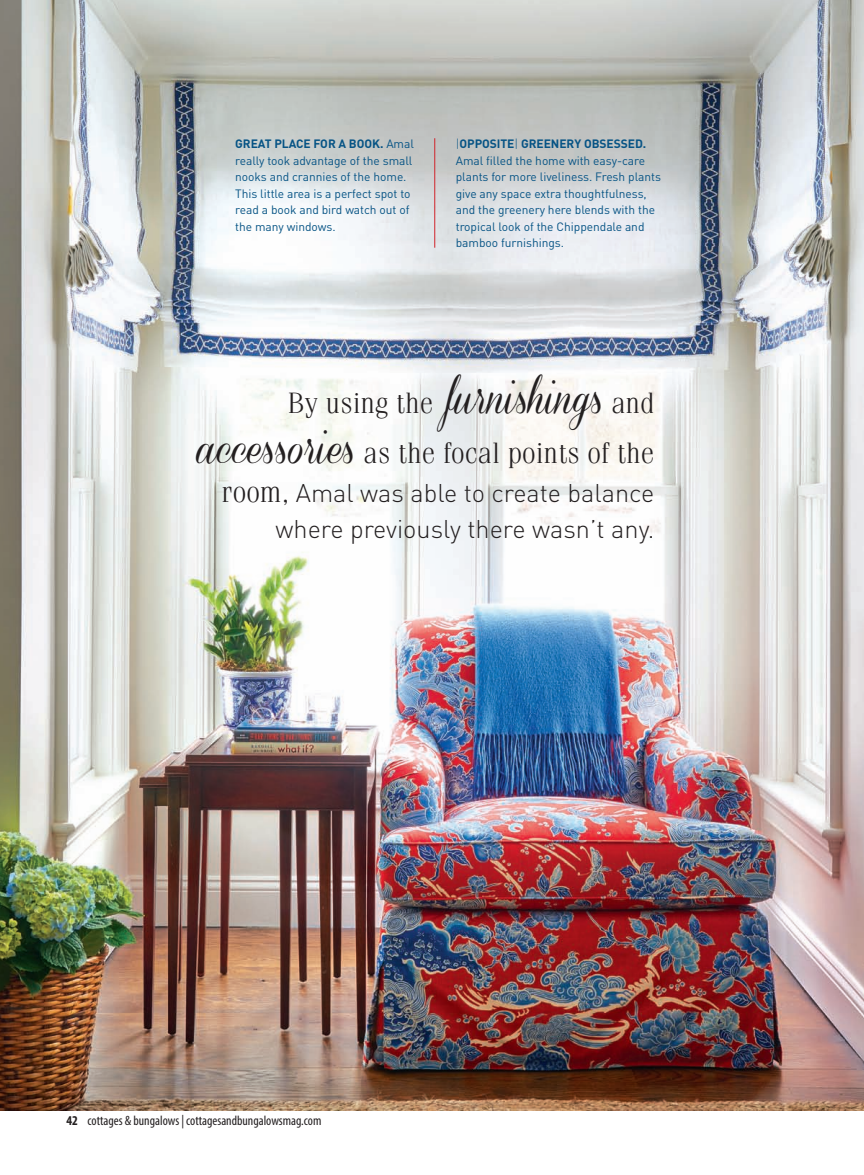
<style>
.page{position:relative;width:864px;height:1175px;background:#fff}
.page>*{position:absolute;margin:0;border:0;box-sizing:border-box;transform-origin:0 0}
.t1{font:300 29.4px/50.6px "Fenice";color:#231f20;text-align:right}
.t2{font:300 25.35px/36px "DIN";color:#231f20;text-align:right}
.t3{font:condensed 13.5px "Myriad Pro";color:#231f20}
.t4{font:12px/16.5px "DIN Pro";letter-spacing:-.005em;color:#075485}
.t5{font:700 12px "DIN";letter-spacing:-.005em;color:#075485}
.s1{font-family:"DIN Pro";font-weight:400}
.s2{font-weight:300}
.s3{font-family:"Coneria Script Demo";font-weight:400;font-size:37.5px}
.s4{font-family:"Fenice";font-size:29.4px}
.s5{font-weight:700}
</style>
<div class="page">
<img style="left:0;top:0;width:864px;height:1110px">
<hr style="left:434px;top:138px;width:1px;height:110px;background:#d1232a">
<p class="t5" style="left:235px;top:136px;width:180px">GREAT PLACE FOR A BOOK. <span class="s1">Amal</span></p>
<p class="t4" style="left:235px;top:152px;width:179px">really took advantage of the small nooks and crannies of the home.<br>This little area is a perfect spot to read a book and bird watch out of the many windows.</p>
<p class="t5" style="left:456px;top:136px;width:192px"><span class="s2">|</span>OPPOSITE<span class="s2">|</span> GREENERY OBSESSED.</p>
<p class="t4" style="left:456px;top:152px;width:207px">Amal filled the home with easy-care plants for more liveliness. Fresh plants give any space extra thoughtfulness, and the greenery here blends with the tropical look of the Chippendale and bamboo furnishings.</p>
<h1 class="t1" style="left:196px;top:377px;width:460px">By using the <span class="s3">furnishings</span> and <span class="s3">accessories</span> as the focal points of the</h1>
<h2 class="t2" style="left:221px;top:475px;width:435px"><span class="s4">room,</span> Amal was able to create balance where previously there wasn’t any.</h2>
<p class="t3" style="left:66px;top:1112px;width:256px"><span class="s5">42</span> cottages &amp; bungalows | cottagesandbungalowsmag.com</p>
</div>
